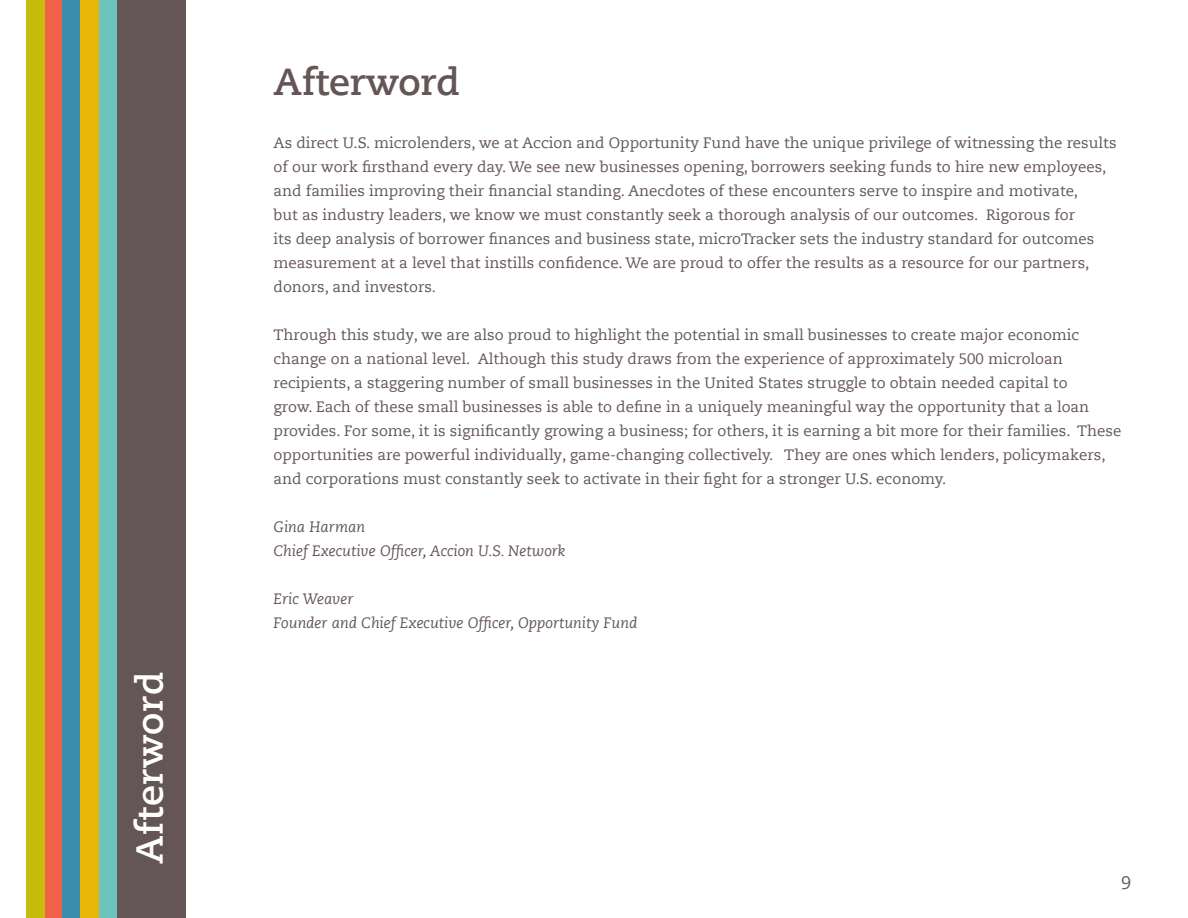
<style>
.page{position:relative;width:1188px;height:918px;background:#fff}
.page>*{position:absolute;margin:0;border:0;box-sizing:border-box;transform-origin:0 0}
.Body{font:700 37.5px "Caecilia Com 75";color:#645556}
.t1{font:700 37.5px "Caecilia Com 75";letter-spacing:.02em;color:#fff}
.t2{font:18px "Caecilia Com 55 Roman";color:#645556}
.Paragraph_Style_1{font:15px/24px "Caecilia Com 55 Roman";color:#645556}
.Paragraph_Style_1-2{font:italic 15px "Caecilia Com 56";color:#645556}
</style>
<div class="page">
<div style="left:99px;top:0;width:24px;height:918px;background:#6bc5bd"></div>
<div style="left:117px;top:0;width:69px;height:918px;background:#645556"></div>
<div style="left:45px;top:0;width:18px;height:918px;background:#f16147"></div>
<div style="left:27px;top:0;width:18px;height:918px;background:#c7bb0c"></div>
<div style="left:63px;top:0;width:18px;height:918px;background:#3c8cad"></div>
<div style="left:81px;top:0;width:18px;height:918px;background:#e8b809"></div>
<p class="t1" style="left:124px;top:864px;width:194px;rotate:-90deg">Afterword</p>
<p class="Body" style="left:274px;top:56px;width:188px">Afterword</p>
<p class="Paragraph_Style_1" style="left:274px;top:130px;width:844px">As direct U.S. microlenders, we at Accion and Opportunity Fund have the unique privilege of witnessing the results of our work firsthand every day. We see new businesses opening, borrowers seeking funds to hire new employees, and families improving their financial standing. Anecdotes of these encounters serve to inspire and motivate,<br>but as industry leaders, we know we must constantly seek a thorough analysis of our outcomes. Rigorous for<br>its deep analysis of borrower finances and business state, microTracker sets the industry standard for outcomes measurement at a level that instills confidence. We are proud to offer the results as a resource for our partners, donors, and investors.</p>
<p class="Paragraph_Style_1" style="left:274px;top:322px;width:849px">Through this study, we are also proud to highlight the potential in small businesses to create major economic change on a national level. Although this study draws from the experience of approximately 500 microloan recipients, a staggering number of small businesses in the United States struggle to obtain needed capital to<br>grow. Each of these small businesses is able to define in a uniquely meaningful way the opportunity that a loan provides. For some, it is significantly growing a business; for others, it is earning a bit more for their families. These opportunities are powerful individually, game-changing collectively. They are ones which lenders, policymakers, and corporations must constantly seek to activate in their fight for a stronger U.S. economy.</p>
<p class="Paragraph_Style_1-2" style="left:274px;top:517px;width:93px">Gina Harman</p>
<p class="Paragraph_Style_1-2" style="left:274px;top:541px;width:294px">Chief Executive Officer, Accion U.S. Network</p>
<p class="Paragraph_Style_1-2" style="left:274px;top:589px;width:82px">Eric Weaver</p>
<p class="Paragraph_Style_1-2" style="left:274px;top:613px;width:365px">Founder and Chief Executive Officer, Opportunity Fund</p>
<p class="t2" style="left:1121px;top:870px;width:12px">9</p>
</div>
